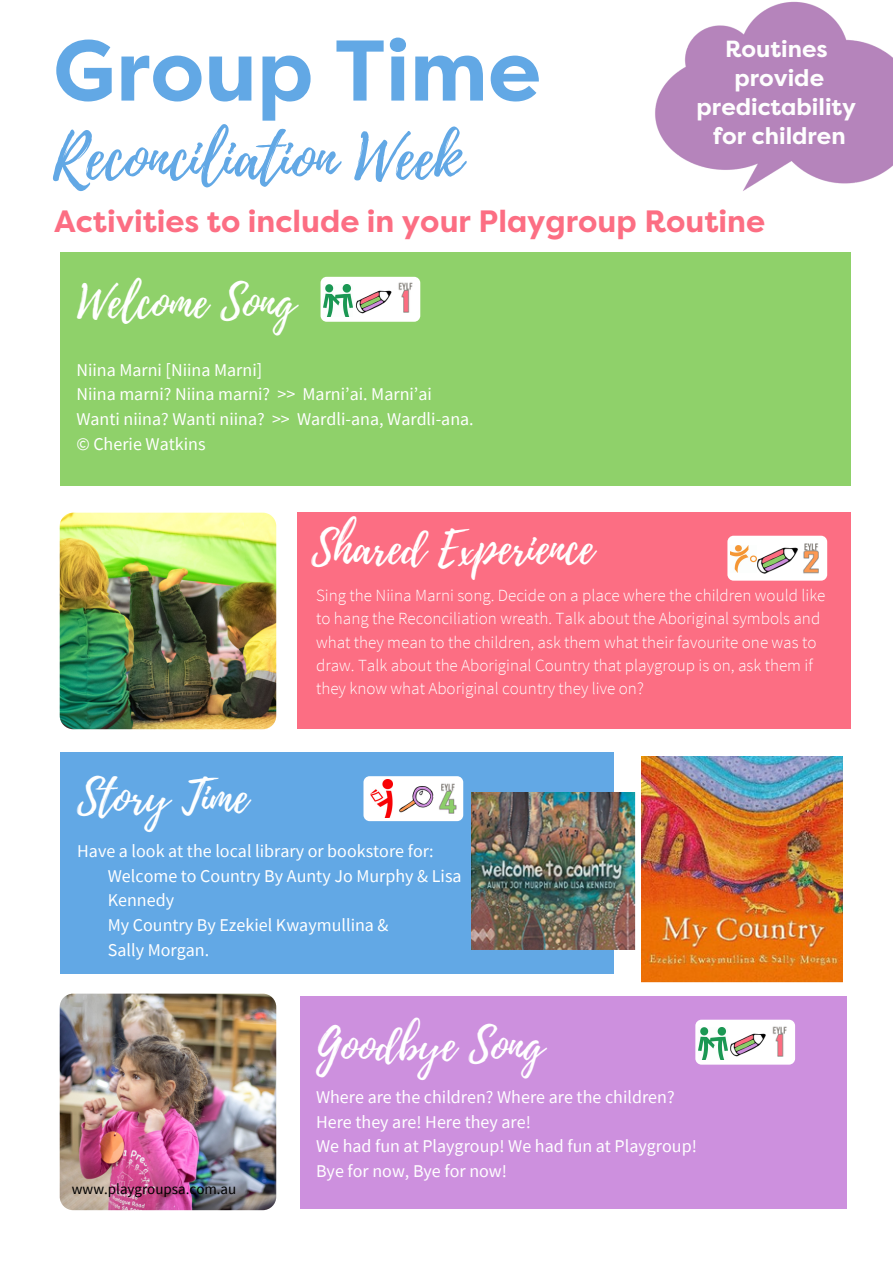
<style>
.page{position:relative;width:893px;height:1264px;background:#fff}
.page>*{position:absolute;margin:0;border:0;box-sizing:border-box;transform-origin:0 0}
.t1{font:700 85.8px "Filson Pro";color:#62a8e5}
.t2{font:61.5px "Playlist Script";color:#62a8e5}
.t3{font:45px "Playlist Script";color:#fff}
.t4{font:700 30.75px "Filson Pro";color:#fc6e83}
.t5{font:700 23.25px/29.2px "Filson Pro";color:#fefefe;text-align:center}
.t6{font:18px/24.8px "Source Sans Pro";color:#fff}
.t7{font:300 16.95px/23.4px "Source Sans Pro";color:#fff}
.t8{font:15px "Source Sans Pro";color:#000}
</style>
<div class="page">
<div style="left:60px;top:253px;width:790px;height:233px;background:#8fd16a"></div>
<div style="left:297px;top:512px;width:553px;height:216px;background:#fc6e83"></div>
<img style="left:60px;top:512px;width:216px;height:217px;border-radius:13px">
<img style="left:655px;top:1px;width:237px;height:190px">
<img style="left:60px;top:993px;width:216px;height:217px;border-radius:13px">
<div style="left:727px;top:535px;width:100px;height:45px;background:#fff;border-radius:6px"></div>
<img style="left:803px;top:543px;width:16px;height:31px">
<img style="left:755px;top:535px;width:43px;height:39px">
<img style="left:730px;top:546px;width:26px;height:27px">
<div style="left:320px;top:277px;width:100px;height:45px;background:#fff;border-radius:6px"></div>
<img style="left:355px;top:282px;width:58px;height:32px">
<img style="left:323px;top:285px;width:29px;height:31px">
<div style="left:60px;top:752px;width:553px;height:221px;background:#62a8e5"></div>
<div style="left:363px;top:776px;width:100px;height:45px;background:#fff;border-radius:6px"></div>
<img style="left:439px;top:783px;width:18px;height:31px">
<img style="left:399px;top:786px;width:35px;height:27px">
<img style="left:370px;top:779px;width:22px;height:39px">
<div style="left:300px;top:996px;width:547px;height:212px;background:#cd90de"></div>
<div style="left:695px;top:1019px;width:100px;height:45px;background:#fff;border-radius:6px"></div>
<img style="left:772px;top:1026px;width:15px;height:31px">
<img style="left:730px;top:1033px;width:36px;height:24px">
<img style="left:698px;top:1027px;width:29px;height:31px">
<img style="left:471px;top:792px;width:164px;height:157px">
<img style="left:641px;top:756px;width:201px;height:226px">
<p class="t1" style="left:53px;top:38px;width:489px">Group Time</p>
<p class="t2" style="left:53px;top:114px;width:410px">Reconciliation Week</p>
<p class="t5" style="left:725px;top:36px;width:104px">Routines</p>
<p class="t5" style="left:696px;top:66px;width:161px">provide predictability</p>
<p class="t5" style="left:712px;top:124px;width:134px">for children</p>
<p class="t4" style="left:54px;top:210px;width:712px">Activities to include in your Playgroup Routine</p>
<p class="t3" style="left:77px;top:270px;width:220px">Welcome Song</p>
<p class="t6" style="left:76px;top:357px;width:187px">Niina Marni [Niina Marni]</p>
<p class="t6" style="left:76px;top:381px;width:357px">Niina marni? Niina marni? &gt;&gt; Marni’ai. Marni’ai</p>
<p class="t6" style="left:76px;top:406px;width:399px">Wanti niina? Wanti niina? &gt;&gt; Wardli-ana, Wardli-ana.</p>
<p class="t6" style="left:76px;top:431px;width:131px">© Cherie Watkins</p>
<p class="t3" style="left:311px;top:516px;width:284px">Shared Experience</p>
<p class="t3" style="left:77px;top:765px;width:172px">Story Time</p>
<p class="t7" style="left:316px;top:583px;width:511px">Sing the Niina Marni song. Decide on a place where the children would like to hang the Reconciliation wreath. Talk about the Aboriginal symbols and what they mean to the children, ask them what their favourite one was to draw. Talk about the Aboriginal Country that playgroup is on, ask them if they know what Aboriginal country they live on?</p>
<p class="t6" style="left:77px;top:838px;width:358px">Have a look at the local library or bookstore for:</p>
<p class="t6" style="left:108px;top:863px;width:355px">Welcome to Country By Aunty Jo Murphy &amp; Lisa<br>Kennedy</p>
<p class="t6" style="left:108px;top:912px;width:282px">My Country By Ezekiel Kwaymullina &amp;</p>
<p class="t6" style="left:108px;top:937px;width:103px">Sally Morgan.</p>
<p class="t8" style="left:72px;top:1178px;width:166px">www.playgroupsa.com.au</p>
<p class="t3" style="left:316px;top:1013px;width:229px">Goodbye Song</p>
<p class="t6" style="left:316px;top:1084px;width:360px">Where are the children? Where are the children?</p>
<p class="t6" style="left:316px;top:1108px;width:216px">Here they are! Here they are!</p>
<p class="t6" style="left:316px;top:1133px;width:382px">We had fun at Playgroup! We had fun at Playgroup!</p>
<p class="t6" style="left:316px;top:1158px;width:192px">Bye for now, Bye for now!</p>
</div>
